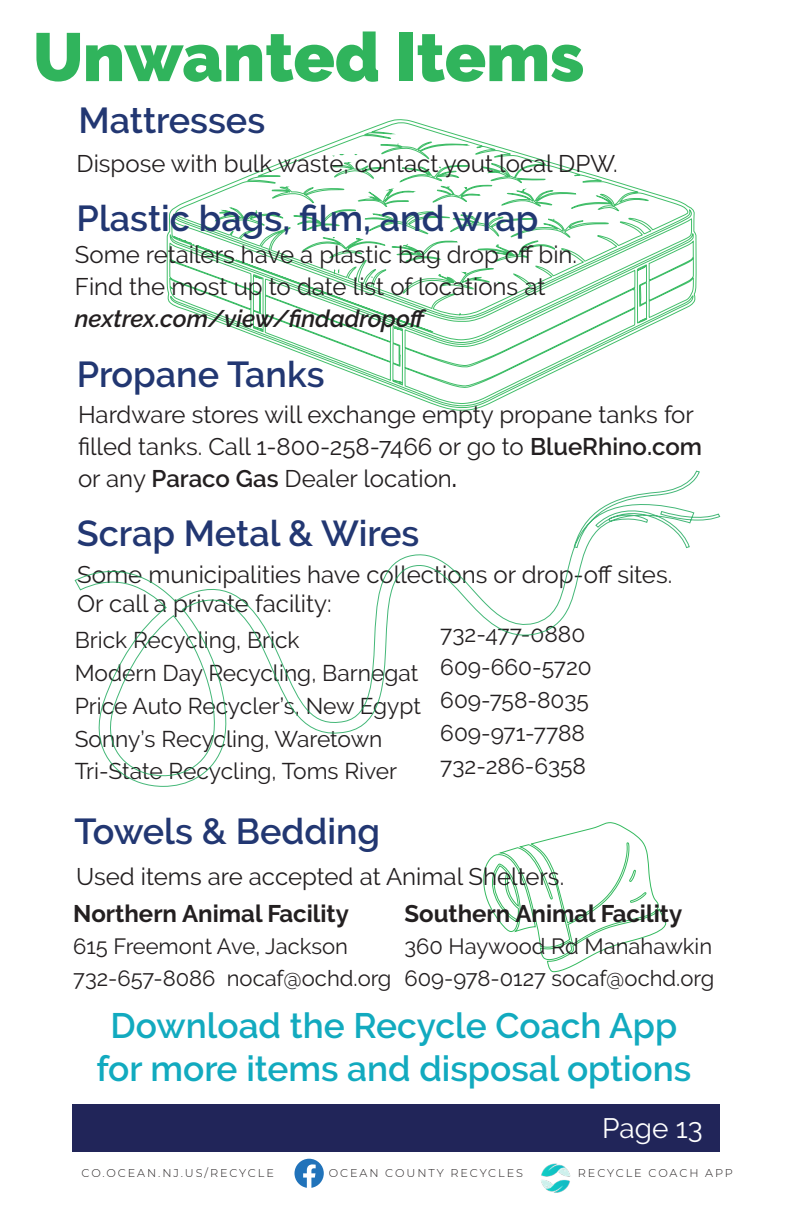
<style>
.page{position:relative;width:792px;height:1224px;background:#fff}
.page>*{position:absolute;margin:0;border:0;box-sizing:border-box;transform-origin:0 0}
.t1{font:900 68px "Raleway";letter-spacing:-.005em;color:#30b45c}
.t2{font:600 36px "Raleway";color:#223772}
.t3{font:600 35.2px/42.4px "Raleway";color:#12aabf;text-align:center}
.t4{font:28px "Raleway";color:#fff}
.t5{font:24px/32px "Raleway";color:#231f20}
.t6{font:700 24px "Raleway";color:#231f20}
.t7{font:italic 600 24px "Raleway";color:#231f20}
.t8{font:22.8px/32.8px "Raleway";color:#231f20}
.t9{font:22px "Raleway";color:#231f20}
.Contact_Information{font:300 11.2px "Montserrat";letter-spacing:.17em;color:#231f20}
.s1{font-weight:600}
</style>
<div class="page">
<svg style="left:483px;top:822px;width:183px;height:150px"></svg>
<svg style="left:167px;top:119px;width:529px;height:292px"></svg>
<div style="left:72px;top:1104px;width:648px;height:48px;background:#212559"></div>
<img style="left:541px;top:1163px;width:30px;height:30px">
<svg style="left:294px;top:1159px;width:30px;height:29px"></svg>
<svg style="left:75px;top:471px;width:645px;height:316px"></svg>
<h1 class="t1" style="left:33px;top:18px;width:553px">Unwanted Items</h1>
<p class="t2" style="left:79px;top:100px;width:188px">Mattresses</p>
<p class="t5" style="left:77px;top:147px;width:543px">Dispose with bulk waste, contact yout local DPW.</p>
<p class="t2" style="left:77px;top:198px;width:463px">Plastic bags, film, and wrap</p>
<p class="t5" style="left:75px;top:239px;width:504px">Some retailers have a plastic bag drop off bin.</p>
<p class="t5" style="left:75px;top:271px;width:472px">Find the most up to date list of locations at</p>
<p class="t7" style="left:75px;top:305px;width:353px">nextrex.com/view/findadropoff</p>
<p class="t2" style="left:77px;top:354px;width:249px">Propane Tanks</p>
<p class="t5" style="left:78px;top:398px;width:626px">Hardware stores will exchange empty propane tanks for filled tanks. Call 1-800-258-7466 or go to <span class="s1">BlueRhino.com</span></p>
<p class="t5" style="left:78px;top:462px;width:381px">or any <span class="s1">Paraco Gas</span> Dealer location<span class="s1">.</span></p>
<p class="t2" style="left:77px;top:513px;width:344px">Scrap Metal &amp; Wires</p>
<p class="t5" style="left:77px;top:559px;width:596px">Some municipalities have collections or drop-off sites.</p>
<p class="t5" style="left:77px;top:587px;width:256px">Or call a private facility:</p>
<p class="t8" style="left:75px;top:624px;width:226px">Brick Recycling, Brick</p>
<p class="t8" style="left:75px;top:656px;width:348px">Modern Day Recycling, Barnegat<br>Price Auto Recycler’s, New Egypt</p>
<p class="t8" style="left:75px;top:722px;width:309px">Sonny’s Recycling, Waretown</p>
<p class="t8" style="left:75px;top:755px;width:324px">Tri-State Recycling, Toms River</p>
<p class="t8" style="left:440px;top:618px;width:146px">732-477-0880</p>
<p class="t8" style="left:440px;top:651px;width:153px">609-660-5720</p>
<p class="t8" style="left:440px;top:684px;width:150px">609-758-8035</p>
<p class="t8" style="left:440px;top:716px;width:146px">609-971-7788</p>
<p class="t8" style="left:440px;top:749px;width:147px">732-286-6358</p>
<p class="t2" style="left:75px;top:811px;width:307px">Towels &amp; Bedding</p>
<p class="t5" style="left:76px;top:860px;width:489px">Used items are accepted at Animal Shelters.</p>
<p class="t6" style="left:73px;top:900px;width:277px">Northern Animal Facility</p>
<p class="t9" style="left:73px;top:933px;width:276px">615 Freemont Ave, Jackson</p>
<p class="t9" style="left:73px;top:965px;width:320px">732-657-8086 nocaf@ochd.org</p>
<p class="t6" style="left:404px;top:900px;width:279px">Southern Animal Facility</p>
<p class="t9" style="left:404px;top:933px;width:309px">360 Haywood Rd Manahawkin</p>
<p class="t9" style="left:404px;top:965px;width:311px">609-978-0127 socaf@ochd.org</p>
<p class="t3" style="left:96px;top:1005px;width:596px">Download the Recycle Coach App for more items and disposal options</p>
<p class="t4" style="left:602px;top:1112px;width:102px">Page 13</p>
<p class="Contact_Information" style="left:82px;top:1165px;width:194px">CO.OCEAN.NJ.US/RECYCLE</p>
<p class="Contact_Information" style="left:329px;top:1165px;width:196px">OCEAN COUNTY RECYCLES</p>
<p class="Contact_Information" style="left:578px;top:1165px;width:157px">RECYCLE COACH APP</p>
</div>
